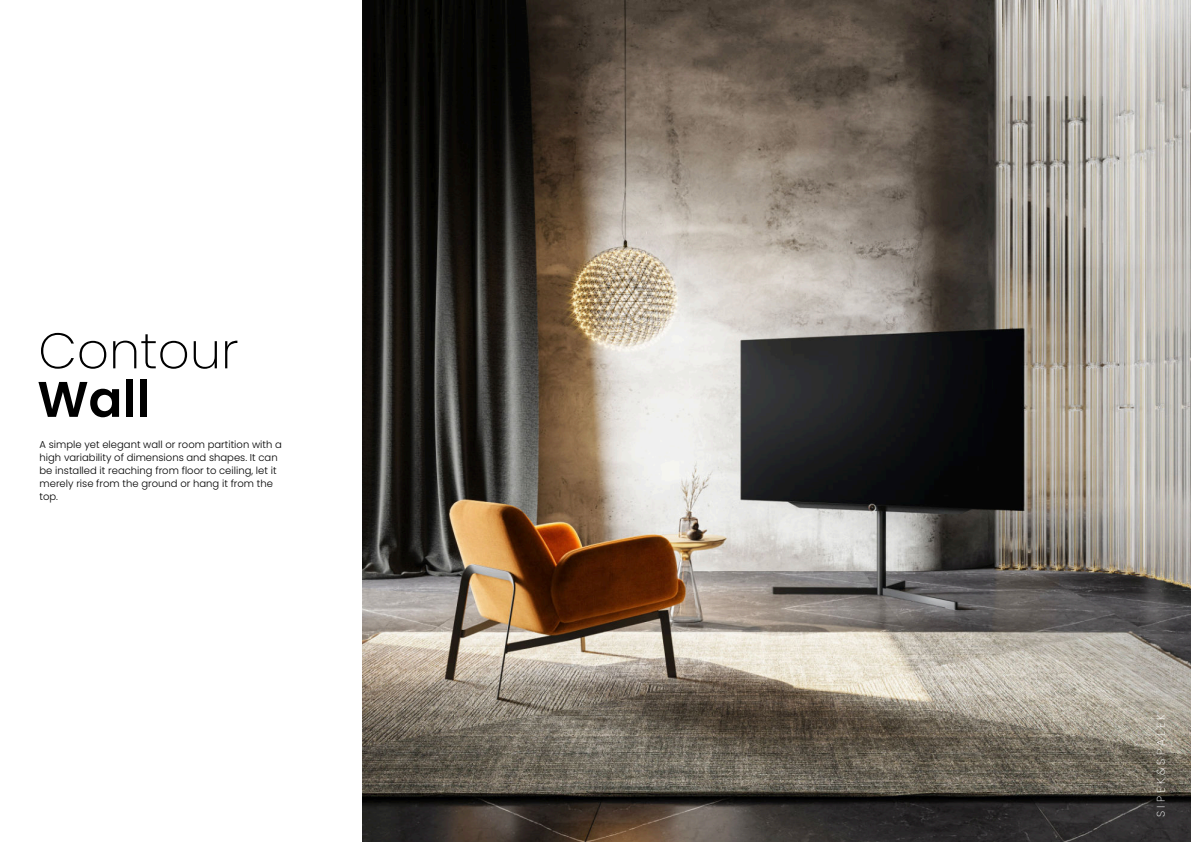
<style>
.page{position:relative;width:1191px;height:842px;background:#fff}
.page>*{position:absolute;margin:0;border:0;box-sizing:border-box;transform-origin:0 0}
.t1{font:200 50px "Poppins";color:#000}
.t2{font:600 50px "Poppins";color:#000}
.t3{font:200 11.1px "Poppins";color:#fff}
.t4{font:300 10px "Poppins";color:#000}
</style>
<div class="page">
<img style="left:362px;top:0;width:829px;height:842px">
<p class="t1" style="left:38px;top:316px;width:202px">Contour</p>
<p class="t2" style="left:37px;top:364px;width:114px">Wall</p>
<p class="t4" style="left:40px;top:437px;width:244px">A simple yet elegant wall or room partition with a</p>
<p class="t4" style="left:40px;top:450px;width:240px">high variability of dimensions and shapes. It can</p>
<p class="t4" style="left:40px;top:463px;width:238px">be installed it reaching from floor to ceiling, let it</p>
<p class="t4" style="left:40px;top:476px;width:235px">merely rise from the ground or hang it from the</p>
<p class="t4" style="left:40px;top:489px;width:20px">top.</p>
<p class="t3" style="left:1153px;top:817px;width:104px;rotate:-90deg">S I P E K &amp; S P A L E K</p>
</div>
